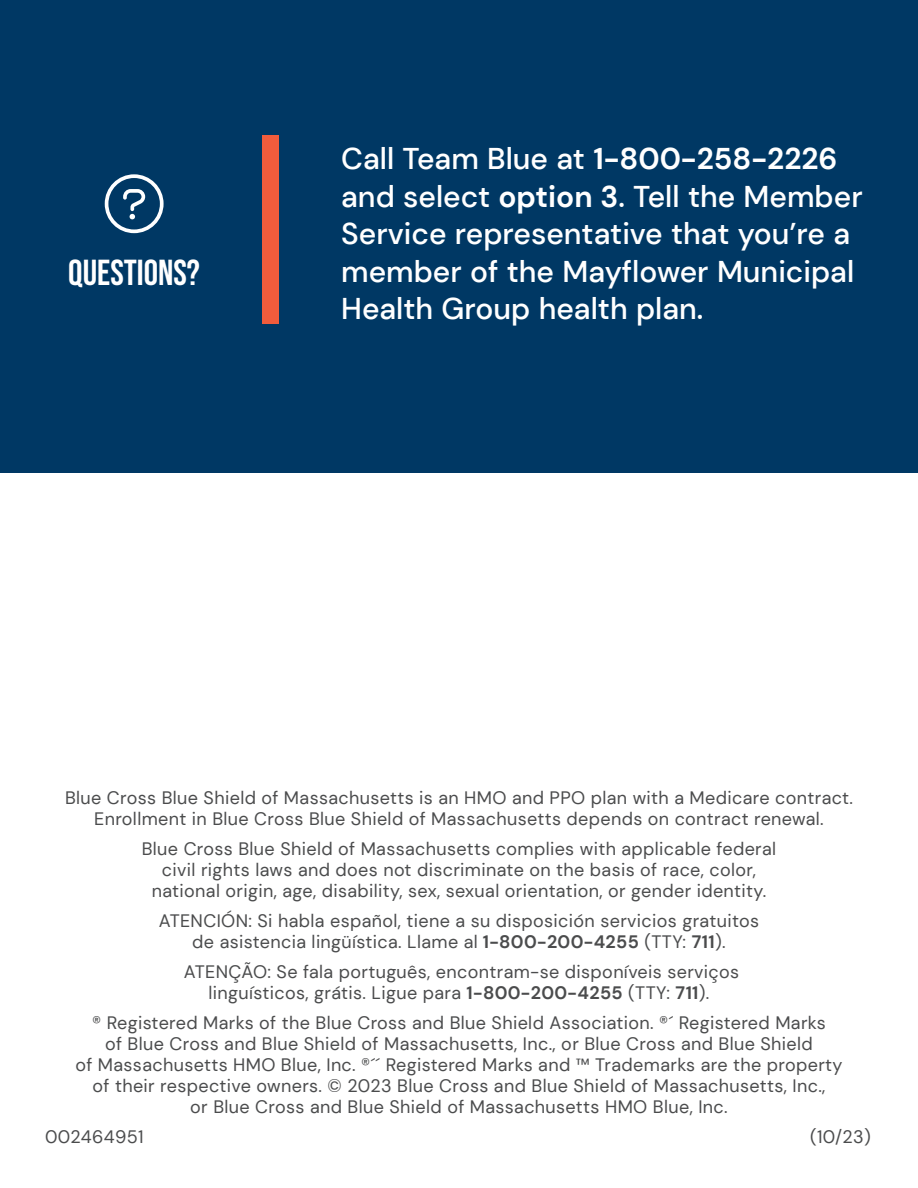
<style>
.page{position:relative;width:918px;height:1188px;background:#fff}
.page>*{position:absolute;margin:0;border:0;box-sizing:border-box;transform-origin:0 0}
._000_Page_Sub_Head{font:36px "Bebas Neue";color:#fff}
.Text_Head{font:500 30px/37.5px "DM Sans";color:#fff}
._001_Body{font:18px/21px "DM Sans";letter-spacing:.02em;color:#4b4c4d;text-align:center}
.s1{font-weight:700}
</style>
<div class="page">
<div style="left:0;top:0;width:918px;height:472px;background:#003864"></div>
<div style="left:262px;top:135px;width:16px;height:189px;background:#f15c3c"></div>
<p class="_000_Page_Sub_Head" style="left:68px;top:252px;width:133px">QUESTIONS?</p>
<p class="Text_Head" style="left:341px;top:140px;width:523px">Call Team Blue at <span class="s1">1-800-258-2226 </span>and select <span class="s1">option 3</span>. Tell the Member Service representative that you’re a member of the Mayflower Municipal Health Group health plan.</p>
<p class="_001_Body" style="left:65px;top:787px;width:789px">Blue Cross Blue Shield of Massachusetts is an HMO and PPO plan with a Medicare contract.<br>Enrollment in Blue Cross Blue Shield of Massachusetts depends on contract renewal.</p>
<p class="_001_Body" style="left:142px;top:838px;width:636px">Blue Cross Blue Shield of Massachusetts complies with applicable federal civil rights laws and does not discriminate on the basis of race, color, national origin, age, disability, sex, sexual orientation, or gender identity.</p>
<p class="_001_Body" style="left:159px;top:910px;width:602px">ATENCIÓN: Si habla español, tiene a su disposición servicios gratuitos de asistencia lingüística. Llame al <span class="s1">1-800-200-4255</span> (TTY: <span class="s1">711</span>).</p>
<p class="_001_Body" style="left:184px;top:961px;width:557px">ATENÇÃO: Se fala português, encontram-se disponíveis serviços linguísticos, grátis. Ligue para <span class="s1">1-800-200-4255</span> (TTY: <span class="s1">711</span>).</p>
<p class="_001_Body" style="left:75px;top:1012px;width:769px">® Registered Marks of the Blue Cross and Blue Shield Association. ®´ Registered Marks<br>of Blue Cross and Blue Shield of Massachusetts, Inc., or Blue Cross and Blue Shield<br>of Massachusetts HMO Blue, Inc. ®´´ Registered Marks and ™ Trademarks are the property of their respective owners. © 2023 Blue Cross and Blue Shield of Massachusetts, Inc.,<br>or Blue Cross and Blue Shield of Massachusetts HMO Blue, Inc.</p>
<p class="_001_Body" style="left:45px;top:1126px;width:100px">002464951</p>
<p class="_001_Body" style="left:810px;top:1126px;width:62px">(10/23)</p>
</div>
